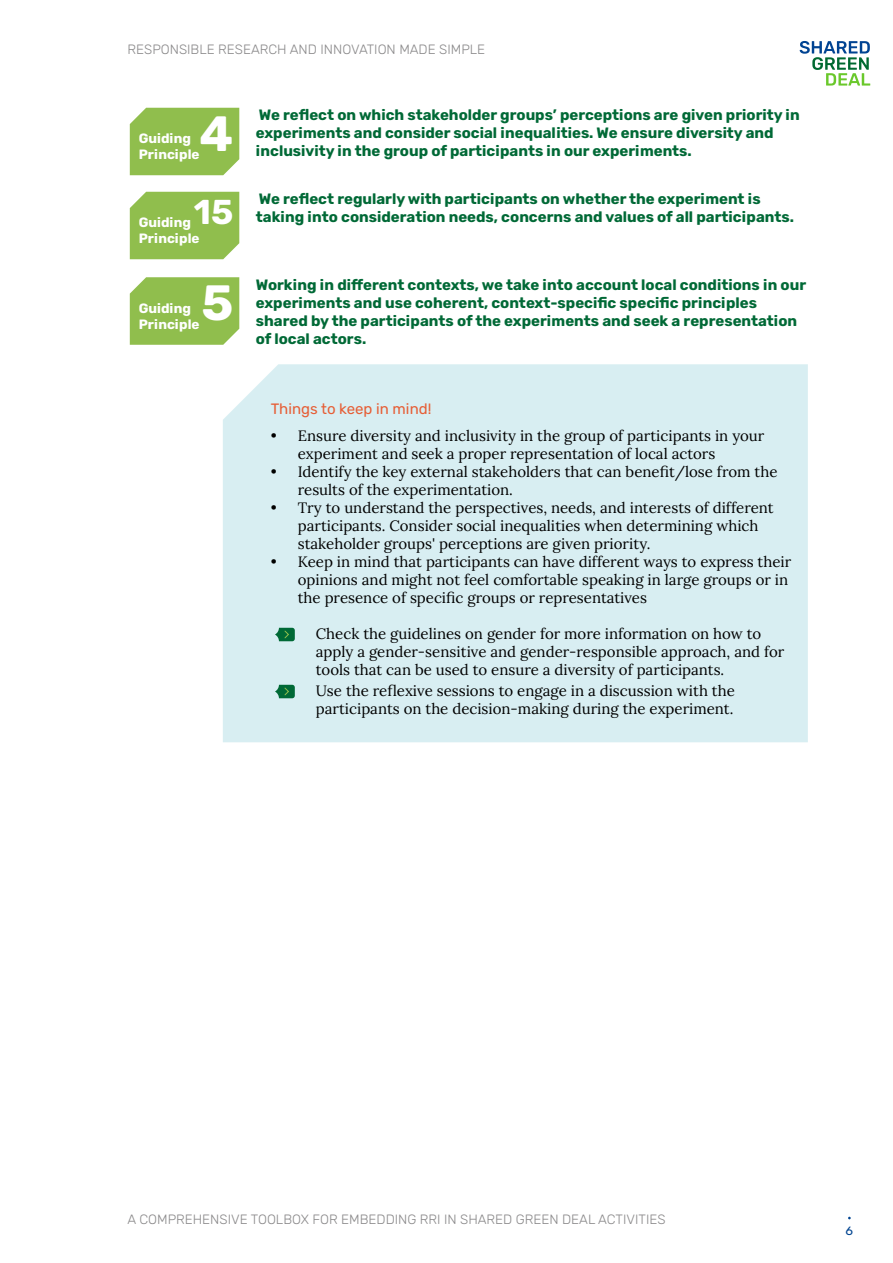
<style>
.page{position:relative;width:893px;height:1263px;background:#fff}
.page>*{position:absolute;margin:0;border:0;box-sizing:border-box;transform-origin:0 0}
.t1{font:700 49.5px "Rubik";color:#fff}
.t2{font:700 34.5px "Rubik";color:#fff}
.t3{font:15px/18px "Lora";color:#000}
.t4{font:700 15px/18px "Rubik";color:#006936}
.t5{font:15px "Rubik";color:#e65e36}
.t6{font:300 13.5px "Rubik";color:#8a898a}
.t7{font:700 13.5px/16.2px "Rubik";color:#fff}
.t8{font:12px "Rubik";color:#004491;scale:1.05 1}
</style>
<div class="page">
<svg style="left:800px;top:41px;width:70px;height:45px"></svg>
<div style="left:223px;top:364px;width:585px;height:378px;background:#d8eef2"></div>
<div style="left:130px;top:108px;width:109px;height:67px;background:#90be4d"></div>
<div style="left:130px;top:192px;width:109px;height:67px;background:#90be4d"></div>
<div style="left:130px;top:277px;width:109px;height:68px;background:#90be4d"></div>
<svg style="left:275px;top:628px;width:20px;height:13px"></svg>
<svg style="left:275px;top:685px;width:20px;height:13px"></svg>
<p class="t6" style="left:128px;top:41px;width:359px">RESPONSIBLE RESEARCH AND INNOVATION MADE SIMPLE</p>
<h1 class="t1" style="left:199px;top:106px;width:35px">4</h1>
<p class="t7" style="left:139px;top:131px;width:62px">Guiding<br>Principle</p>
<h2 class="t2" style="left:194px;top:193px;width:41px">15</h2>
<p class="t7" style="left:139px;top:215px;width:62px">Guiding<br>Principle</p>
<h1 class="t1" style="left:201px;top:275px;width:33px">5</h1>
<p class="t7" style="left:139px;top:300px;width:62px">Guiding<br>Principle</p>
<p class="t4" style="left:256px;top:106px;width:546px">We reflect on which stakeholder groups’ perceptions are given priority in experiments and consider social inequalities. We ensure diversity and inclusivity in the group of participants in our experiments.</p>
<p class="t4" style="left:256px;top:190px;width:540px">We reflect regularly with participants on whether the experiment is taking into consideration needs, concerns and values of all participants.</p>
<p class="t4" style="left:256px;top:276px;width:552px">Working in different contexts, we take into account local conditions in our experiments and use coherent, context-specific specific principles shared by the participants of the experiments and seek a representation of local actors.</p>
<p class="t5" style="left:271px;top:401px;width:162px">Things to keep in mind!</p>
<p class="t3" style="left:298px;top:426px;width:468px;text-indent:-27px">• Ensure diversity and inclusivity in the group of participants in your experiment and seek a proper representation of local actors</p>
<p class="t3" style="left:298px;top:462px;width:481px;text-indent:-27px">• Identify the key external stakeholders that can benefit/lose from the results of the experimentation.</p>
<p class="t3" style="left:298px;top:498px;width:477px;text-indent:-27px">• Try to understand the perspectives, needs, and interests of different participants. Consider social inequalities when determining which stakeholder groups' perceptions are given priority.</p>
<p class="t3" style="left:298px;top:552px;width:495px;text-indent:-27px">• Keep in mind that participants can have different ways to express their opinions and might not feel comfortable speaking in large groups or in the presence of specific groups or representatives</p>
<p class="t3" style="left:316px;top:624px;width:470px">Check the guidelines on gender for more information on how to apply a gender-sensitive and gender-responsible approach, and for tools that can be used to ensure a diversity of participants.</p>
<p class="t3" style="left:316px;top:681px;width:421px">Use the reflexive sessions to engage in a discussion with the participants on the decision-making during the experiment.</p>
<p class="t6" style="left:128px;top:1211px;width:539px">A COMPREHENSIVE TOOLBOX FOR EMBEDDING RRI IN SHARED GREEN DEAL ACTIVITIES</p>
<p class="t8" style="left:846px;top:1224px;width:9px">6</p>
</div>
